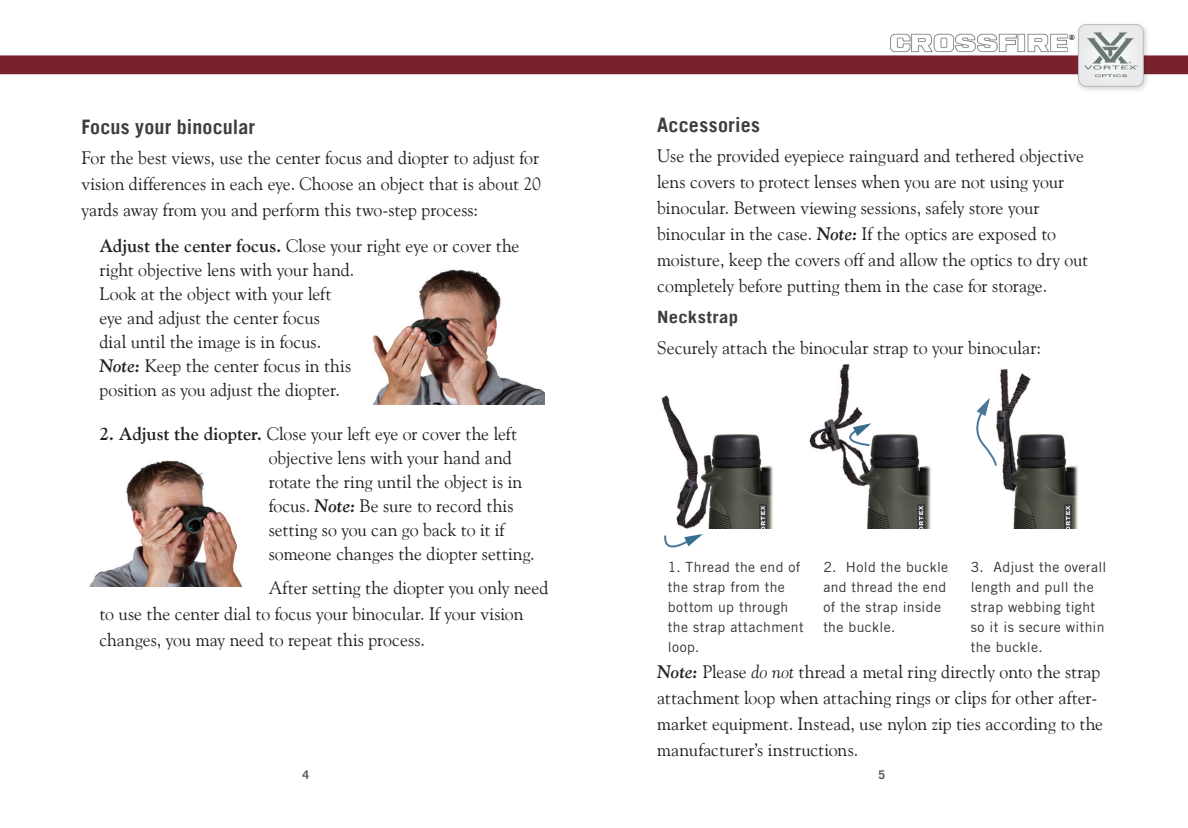
<style>
.page{position:relative;width:1188px;height:828px;background:#fff}
.page>*{position:absolute;margin:0;border:0;box-sizing:border-box;transform-origin:0 0}
.t1{font:700 20px "Trade Gothic LT";letter-spacing:.01em;color:#3e3e3f}
.t2{font:18px/26px "Goudy Old Style";letter-spacing:-.005em;color:#231f20}
.t3{font:700 17px "Trade Gothic LT";letter-spacing:.02em;color:#3e3e3f;scale:1.1 1}
.t4{font:14px/20px "Trade Gothic LT Std";letter-spacing:.03em;color:#312f30}
.t5{font:700 12px "Trade Gothic LT";color:#57585a}
.s1{font-weight:700}
.s2{font-weight:700;font-style:italic}
.s3{font-style:italic}
</style>
<div class="page">
<img style="left:1000px;top:368px;width:78px;height:161px">
<img style="left:809px;top:364px;width:122px;height:165px">
<img style="left:661px;top:395px;width:112px;height:134px">
<img style="left:372px;top:269px;width:172px;height:136px">
<img style="left:90px;top:460px;width:153px;height:127px">
<svg style="left:976px;top:398px;width:24px;height:68px"></svg>
<svg style="left:838px;top:422px;width:33px;height:25px"></svg>
<svg style="left:664px;top:534px;width:38px;height:14px"></svg>
<img style="left:0;top:24px;width:1188px;height:66px">
<p class="t1" style="left:81px;top:115px;width:175px">Focus your binocular</p>
<p class="t2" style="left:81px;top:145px;width:461px;text-align:justify">For the best views, use the center focus and diopter to adjust for vision differences in each eye. Choose an object that is about 20 yards away from you and perform this two-step process:</p>
<p class="t2" style="left:99px;top:233px;width:422px;line-height:24px"><span class="s1">Adjust the center focus.</span> Close your right eye or cover the right objective lens with your hand.<br>Look at the object with your left<br>eye and adjust the center focus<br>dial until the image is in focus.<br><span class="s2">Note:</span> Keep the center focus in this<br>position as you adjust the diopter.</p>
<p class="t2" style="left:269px;top:421px;width:267px;line-height:24px;text-indent:-169px"><span class="s1">2. Adjust the diopter.</span> Close your left eye or cover the left objective lens with your hand and rotate the ring until the object is in focus. <span class="s2">Note:</span> Be sure to record this setting so you can go back to it if someone changes the diopter setting.</p>
<p class="t2" style="left:99px;top:574px;width:451px;text-indent:169px">After setting the diopter you only need to use the center dial to focus your binocular. If your vision changes, you may need to repeat this process.</p>
<p class="t1" style="left:657px;top:112px;width:104px">Accessories</p>
<p class="t2" style="left:657px;top:142px;width:432px">Use the provided eyepiece rainguard and tethered objective lens covers to protect lenses when you are not using your binocular. Between viewing sessions, safely store your binocular in the case. <span class="s2">Note:</span> If the optics are exposed to moisture, keep the covers off and allow the optics to dry out completely before putting them in the case for storage.</p>
<p class="t3" style="left:657px;top:307px;width:75px">Neckstrap</p>
<p class="t2" style="left:657px;top:334px;width:386px">Securely attach the binocular strap to your binocular:</p>
<p class="t4" style="left:668px;top:556px;width:137px">1. Thread the end of the strap from the bottom up through the strap attachment loop.</p>
<p class="t4" style="left:971px;top:557px;width:137px">3. Adjust the overall length and pull the strap webbing tight so it is secure within the buckle.</p>
<p class="t4" style="left:823px;top:557px;width:126px">2. Hold the buckle and thread the end of the strap inside the buckle.</p>
<p class="t2" style="left:657px;top:659px;width:448px"><span class="s2">Note:</span> Please <span class="s3">do not</span> thread a metal ring directly onto the strap attachment loop when attaching rings or clips for other after&shy;market equipment. Instead, use nylon zip ties according to the manufacturer’s instructions.</p>
<p class="t5" style="left:303px;top:767px;width:8px">4</p>
<p class="t5" style="left:879px;top:767px;width:8px">5</p>
</div>
